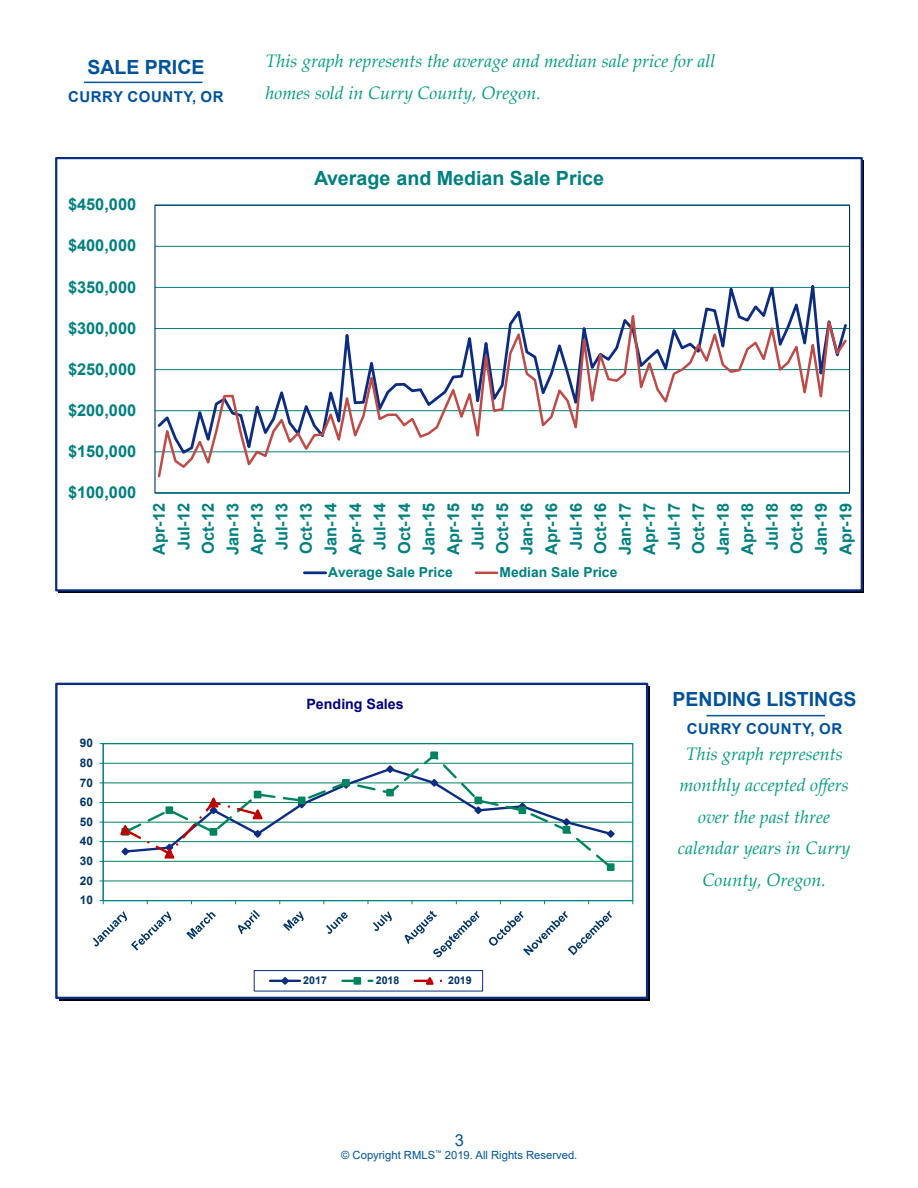
<style>
.page{position:relative;width:918px;height:1188px;background:#fff}
.page>*{position:absolute;margin:0;border:0;box-sizing:border-box;transform-origin:0 0}
.t1{font:700 19.65px "Arial";color:#008080}
.t2{font:700 19.5px "Arial";color:#01529a}
.RMLS_Graph_Text{font:italic 18px/31.5px "Palatino Linotype";color:#009c7d;text-align:center}
.t3{font:700 16.5px/24.5px "Arial";color:#008080}
.t4{font:16.5px "Arial";color:#01539c}
.t5{font:700 16.35px/24.5px "Arial";color:#008080;text-align:justify}
.Location{font:700 15px "Arial";letter-spacing:.035em;color:#01529a}
.t6{font:700 14.25px "Arial";color:#000080}
.t7{font:700 13.8px "Arial";letter-spacing:.005em;color:#008080}
.t8{font:700 11.85px "Arial";color:#036}
.t9{font:11.25px "Arial";color:#01539c}
.t10{font:700 10.65px "Arial";letter-spacing:.005em;color:#036}
</style>
<div class="page">
<hr style="left:84px;top:82px;width:118px;height:1px;background:#01539c">
<hr style="left:707px;top:715px;width:118px;height:1px;background:#01539c">
<hr style="left:103px;top:881px;width:530px;height:1px;background:#008460">
<hr style="left:103px;top:861px;width:530px;height:1px;background:#008460">
<hr style="left:103px;top:841px;width:530px;height:1px;background:#008460">
<hr style="left:103px;top:822px;width:530px;height:1px;background:#008460">
<hr style="left:103px;top:802px;width:530px;height:1px;background:#008460">
<hr style="left:103px;top:783px;width:530px;height:1px;background:#008460">
<hr style="left:103px;top:763px;width:530px;height:1px;background:#008460">
<div style="left:103px;top:743px;width:530px;height:158px;border:1px solid #008080"></div>
<hr style="left:103px;top:744px;width:1px;height:157px;background:#008080">
<hr style="left:103px;top:900px;width:530px;height:1px;background:#008080">
<svg style="left:122px;top:757px;width:492px;height:7px"></svg>
<div style="left:430px;top:751px;width:8px;height:8px;border:2px solid #008460"></div>
<div style="left:607px;top:863px;width:8px;height:8px;border:2px solid #008460"></div>
<svg style="left:118px;top:764px;width:498px;height:106px"></svg>
<svg style="left:93px;top:911px;width:78px;height:40px"></svg>
<svg style="left:186px;top:912px;width:30px;height:27px"></svg>
<svg style="left:238px;top:910px;width:22px;height:24px"></svg>
<svg style="left:283px;top:911px;width:21px;height:20px"></svg>
<svg style="left:326px;top:912px;width:22px;height:22px"></svg>
<svg style="left:373px;top:911px;width:19px;height:20px"></svg>
<svg style="left:405px;top:910px;width:75px;height:47px"></svg>
<svg style="left:489px;top:911px;width:123px;height:45px"></svg>
<div style="left:254px;top:970px;width:229px;height:21px;border:1px solid #0c2c82"></div>
<hr style="left:270px;top:980px;width:30px;height:2px;background:#0c2c82">
<svg style="left:279px;top:977px;width:12px;height:8px"></svg>
<svg style="left:342px;top:978px;width:30px;height:6px"></svg>
<div style="left:354px;top:977px;width:7px;height:8px;border:2px solid #008460"></div>
<svg style="left:415px;top:977px;width:28px;height:8px"></svg>
<div style="left:55px;top:683px;width:593px;height:316px;border:2px solid #0c2c82"></div>
<hr style="left:155px;top:246px;width:695px;height:1px;background:#008080">
<hr style="left:155px;top:493px;width:695px;height:1px;background:#008080">
<svg style="left:155px;top:263px;width:694px;height:196px"></svg>
<svg style="left:156px;top:297px;width:693px;height:181px"></svg>
<hr style="left:304px;top:571px;width:22px;height:3px;background:#0c2c82">
<hr style="left:476px;top:572px;width:21px;height:2px;background:#be4b48">
<div style="left:55px;top:157px;width:808px;height:435px;border:2px solid #0c2c82"></div>
<p class="t2" style="left:87px;top:54px;width:119px">SALE PRICE</p>
<p class="Location" style="left:68px;top:86px;width:157px">CURRY COUNTY, OR</p>
<p class="t5" style="left:68px;top:193px;width:70px">$450,000</p>
<p class="t5" style="left:68px;top:234px;width:70px">$400,000</p>
<p class="t5" style="left:68px;top:275px;width:70px">$350,000</p>
<p class="t5" style="left:68px;top:316px;width:70px">$300,000</p>
<p class="t5" style="left:68px;top:357px;width:70px">$250,000</p>
<p class="t5" style="left:68px;top:398px;width:70px">$200,000</p>
<p class="t5" style="left:68px;top:439px;width:70px">$150,000</p>
<p class="t5" style="left:68px;top:480px;width:70px">$100,000</p>
<p class="RMLS_Graph_Text" style="left:266px;top:45px;width:452px">This graph represents the average and median sale price for all</p>
<p class="RMLS_Graph_Text" style="left:266px;top:76px;width:277px">homes sold in Curry County, Oregon.</p>
<p class="t1" style="left:314px;top:164px;width:291px">Average and Median Sale Price</p>
<p class="t5" style="left:147px;top:555px;width:53px;rotate:-90deg">Apr-12<br>Jul-12<br>Oct-12<br>Jan-13<br>Apr-13<br>Jul-13<br>Oct-13</p>
<p class="t3" style="left:319px;top:555px;width:53px;rotate:-90deg">Jan-14<br>Apr-14</p>
<p class="t5" style="left:368px;top:555px;width:53px;rotate:-90deg">Jul-14<br>Oct-14<br>Jan-15<br>Apr-15<br>Jul-15<br>Oct-15<br>Jan-16<br>Apr-16<br>Jul-16<br>Oct-16<br>Jan-17<br>Apr-17<br>Jul-17<br>Oct-17<br>Jan-18<br>Apr-18<br>Jul-18<br>Oct-18<br>Jan-19<br>Apr-19</p>
<p class="t8" style="left:80px;top:735px;width:15px">90</p>
<p class="t8" style="left:80px;top:754px;width:15px">80</p>
<p class="t8" style="left:80px;top:774px;width:15px">70</p>
<p class="t8" style="left:80px;top:794px;width:15px">60</p>
<p class="t8" style="left:80px;top:813px;width:15px">50</p>
<p class="t8" style="left:80px;top:833px;width:15px">40</p>
<p class="t8" style="left:80px;top:853px;width:15px">30</p>
<p class="t8" style="left:80px;top:872px;width:15px">20</p>
<p class="t8" style="left:80px;top:892px;width:15px">10</p>
<p class="t7" style="left:328px;top:563px;width:126px">Average Sale Price</p>
<p class="t7" style="left:500px;top:563px;width:119px">Median Sale Price</p>
<p class="t6" style="left:306px;top:694px;width:99px">Pending Sales</p>
<p class="t10" style="left:303px;top:973px;width:25px">2017</p>
<p class="t10" style="left:376px;top:973px;width:25px">2018</p>
<p class="t10" style="left:448px;top:973px;width:25px">2019</p>
<p class="t2" style="left:673px;top:685px;width:185px">PENDING LISTINGS</p>
<p class="Location" style="left:687px;top:718px;width:157px">CURRY COUNTY, OR</p>
<p class="RMLS_Graph_Text" style="left:678px;top:737px;width:174px">This graph represents monthly accepted offers over the past three calendar years in Curry<br>County, Oregon.</p>
<p class="t4" style="left:455px;top:1129px;width:11px">3</p>
<p class="t9" style="left:341px;top:1147px;width:238px">© Copyright RMLS<sup>™</sup> 2019. All Rights Reserved.</p>
</div>
